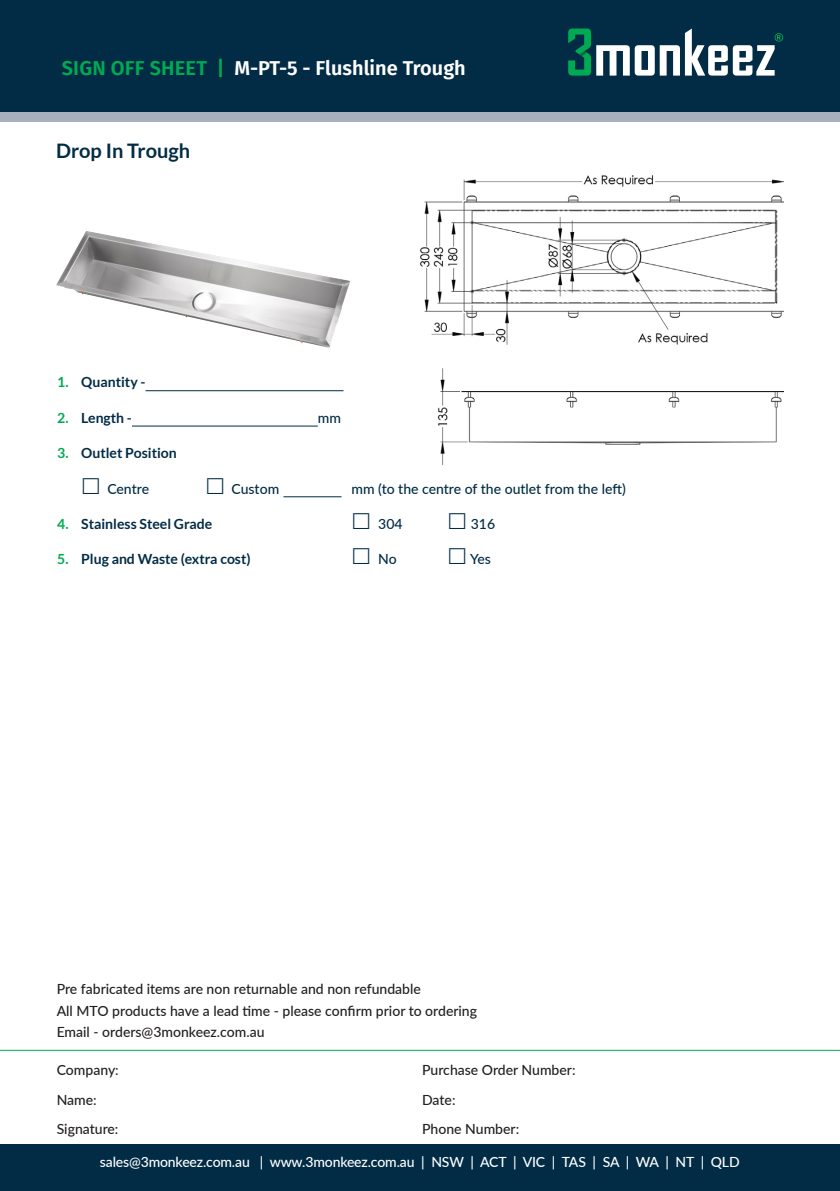
<style>
.page{position:relative;width:840px;height:1191px;background:#fff}
.page>*{position:absolute;margin:0;border:0;box-sizing:border-box;transform-origin:0 0}
.SIGN_OFF_SHEET_HEADE{font:600 20px "Fira Sans";color:#fff}
.Product_header_new{font:700 20px "Lato";color:#022c45}
.t1{font:500 14px/29.6px "Lato";color:#231f20}
.Bullet_Points{font:700 14px "Lato";color:#022c45}
.t2{font:500 14px "Lato";letter-spacing:-.01em;color:#fff}
.Bullet_Points-2{font:500 14px "Lato";color:#022c45}
.s1{color:#00aa52}
</style>
<div class="page">
<div style="left:0;top:1144px;width:839px;height:47px;background:#022c45"></div>
<div style="left:0;top:0;width:839px;height:121px;background:#a8b0be"></div>
<div style="left:0;top:0;width:839px;height:111px;background:#022c45"></div>
<svg style="left:596px;top:29px;width:186px;height:47px"></svg>
<svg style="left:568px;top:29px;width:22px;height:47px"></svg>
<hr style="left:0;top:1049px;width:839px;height:1px;background:#00aa52">
<hr style="left:145px;top:390px;width:198px;height:1px;background:#022c45">
<hr style="left:132px;top:426px;width:185px;height:1px;background:#022c45">
<hr style="left:283px;top:496px;width:58px;height:1px;background:#022c45">
<img style="left:56px;top:231px;width:294px;height:117px">
<img style="left:420px;top:175px;width:362px;height:170px">
<img style="left:437px;top:368px;width:345px;height:97px">
<p class="SIGN_OFF_SHEET_HEADE" style="left:62px;top:52px;width:405px"><span class="s1">SIGN OFF SHEET |</span> M-PT-5 - Flushline Trough</p>
<p class="Product_header_new" style="left:56px;top:139px;width:136px">Drop In Trough</p>
<p class="Bullet_Points" style="left:57px;top:374px;width:90px"><span class="s1">1.</span> Quantity -</p>
<p class="Bullet_Points" style="left:57px;top:410px;width:76px"><span class="s1">2.</span> Length -</p>
<p class="Bullet_Points-2" style="left:317px;top:407px;width:25px">mm</p>
<p class="Bullet_Points" style="left:57px;top:445px;width:121px"><span class="s1">3.</span> Outlet Position</p>
<p class="Bullet_Points-2" style="left:107px;top:478px;width:43px">Centre</p>
<p class="Bullet_Points-2" style="left:231px;top:478px;width:49px">Custom</p>
<p class="Bullet_Points-2" style="left:351px;top:478px;width:275px">mm (to the centre of the outlet from the left)</p>
<p class="Bullet_Points" style="left:57px;top:516px;width:157px"><span class="s1">4.</span> Stainless Steel Grade</p>
<p class="Bullet_Points-2" style="left:378px;top:514px;width:26px">304</p>
<p class="Bullet_Points-2" style="left:470px;top:514px;width:26px">316</p>
<p class="Bullet_Points" style="left:57px;top:551px;width:195px"><span class="s1">5.</span> Plug and Waste (extra cost)</p>
<p class="Bullet_Points-2" style="left:378px;top:549px;width:20px">No</p>
<p class="Bullet_Points-2" style="left:470px;top:549px;width:22px">Yes</p>
<p class="t1" style="left:57px;top:978px;width:421px;line-height:21.2px">Pre fabricated items are non returnable and non refundable<br>All MTO products have a lead time - please confirm prior to ordering<br>Email - orders@3monkeez.com.au</p>
<p class="t1" style="left:57px;top:1054px;width:64px">Company:<br>Name:<br>Signature:</p>
<p class="t1" style="left:422px;top:1054px;width:155px">Purchase Order Number:<br>Date:<br>Phone Number:</p>
<p class="t2" style="left:100px;top:1151px;width:641px">sales@3monkeez.com.au | www.3monkeez.com.au | NSW | ACT | VIC | TAS | SA | WA | NT | QLD</p>
</div>
